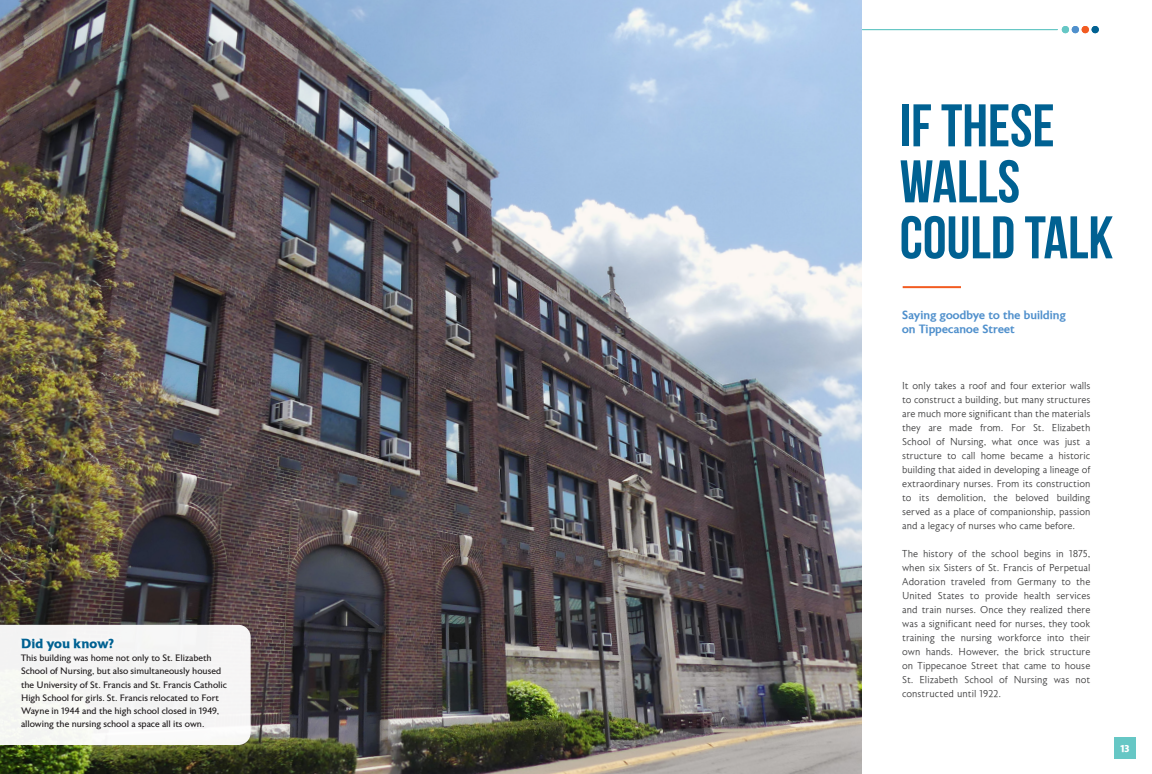
<style>
.page{position:relative;width:1152px;height:774px;background:#fff}
.page>*{position:absolute;margin:0;border:0;box-sizing:border-box;transform-origin:0 0}
.t1{font:700 60px "Bebas Neue";color:#006192}
.t2{font:700 13.2px "Astoria";letter-spacing:.015em;color:#006192}
.t3{font:500 12px/14px "Astoria";letter-spacing:.005em;color:#5090cc}
.t4{font:300 10px/14px "Astoria";letter-spacing:-.01em;color:#3e3e3f;text-align:justify}
.t5{font:700 10px "Astoria";color:#fff}
.t6{font:9.3px/13.2px "Astoria";letter-spacing:-.005em;color:#231f20}
.s1{font-family:"Astoria Roman";font-weight:400;font-size:9px}
</style>
<div class="page">
<hr style="left:95px;top:29px;width:962px;height:1px;background:#66c7c5">
<img style="left:0;top:0;width:862px;height:774px">
<div style="left:0;top:625px;width:251px;height:120px;background:#f6f6f5"></div>
<hr style="left:903px;top:286px;width:58px;height:2px;background:#f25b21">
<div style="left:1092px;top:26px;width:7px;height:7px;background:#006192;border-radius:50%"></div>
<div style="left:1082px;top:26px;width:7px;height:7px;background:#f25b21;border-radius:50%"></div>
<div style="left:1072px;top:26px;width:7px;height:7px;background:#5090cc;border-radius:50%"></div>
<div style="left:1062px;top:26px;width:7px;height:7px;background:#66c7c5;border-radius:50%"></div>
<div style="left:1114px;top:738px;width:22px;height:21px;background:#66c7c5"></div>
<div style="left:15px;top:633px;width:217px;height:102px;background:#f6f5f5"></div>
<p class="t2" style="left:21px;top:636px;width:94px">Did you know?</p>
<p class="t6" style="left:21px;top:652px;width:207px">This building was home not only to St. Elizabeth School of Nursing, but also simultaneously housed the University of St. Francis and St. Francis Catholic High School for girls. St. Francis relocated to Fort Wayne in 1944 and the high school closed in 1949, allowing the nursing school a space all its own.</p>
<p class="t1" style="left:900px;top:93px;width:156px">IF THESE</p>
<p class="t1" style="left:900px;top:149px;width:122px">WALLS</p>
<p class="t1" style="left:900px;top:205px;width:215px">COULD TALK</p>
<p class="t3" style="left:902px;top:308px;width:165px">Saying goodbye to the building on Tippecanoe Street</p>
<p class="t4" style="left:902px;top:379px;width:190px">It only takes a roof and four exterior walls to construct a building<span class="s1">,</span> but many structures are much more significant than the materials they are made from. For St. Elizabeth School of Nursing<span class="s1">,</span> what once was just a structure to call home became a historic building that aided in developing a lineage of extraordinary nurses. From its construction to its demolition<span class="s1">,</span> the beloved building served as a place of companionship<span class="s1">,</span> passion and a legacy of nurses who came before.</p>
<p class="t4" style="left:902px;top:547px;width:190px">The history of the school begins in 1875<span class="s1">, </span>when six Sisters of St. Francis of Perpetual Adoration traveled from Germany to the United States to provide health services and train nurses. Once they realized there was a significant need for nurses<span class="s1">,</span> they took training the nursing workforce into their own hands. However<span class="s1">,</span> the brick structure on Tippecanoe Street that came to house St. Elizabeth School of Nursing was not constructed until 1922.</p>
<p class="t5" style="left:1120px;top:743px;width:11px">13</p>
</div>
